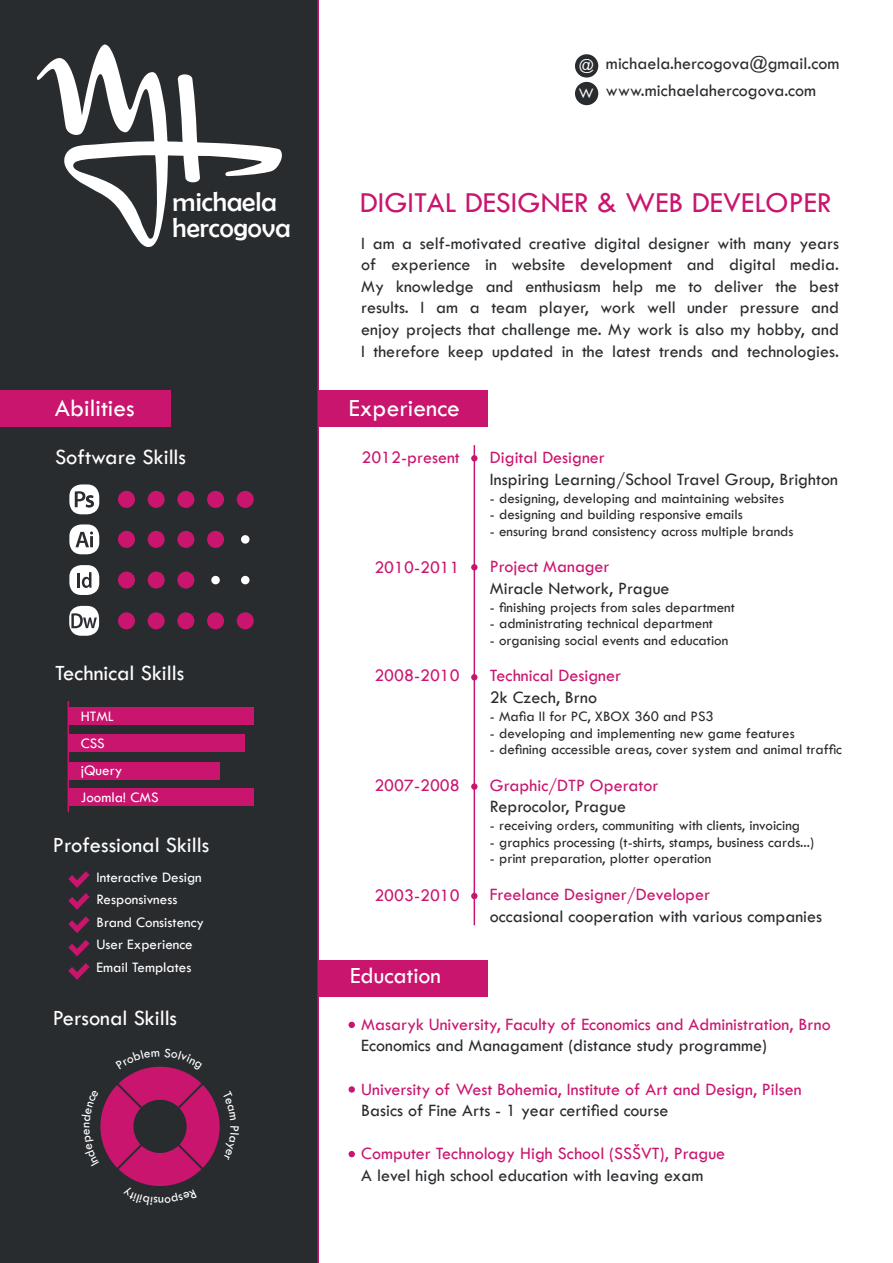
<style>
.page{position:relative;width:893px;height:1263px;background:#fff}
.page>*{position:absolute;margin:0;border:0;box-sizing:border-box;transform-origin:0 0}
.t1{font:30px "Tw Cen";color:#ca156f}
.t2{font:27.45px/25.3px "Berlin Sans FB";color:#fff}
.t3{font:25.5px "Tw Cen";color:#fff}
.t4{font:24px "Tw Cen";color:#fff}
.t5{font:22.5px "Tw Cen";color:#fff}
.t6{font:18px/21.6px "Tw Cen";color:#292c2f}
.t7{font:18px "Tw Cen";color:#ca156f}
.t8{font:18px "Tw Cen";color:#2a2c30}
.t9{font:15px "Tw Cen";color:#292c2f}
.t10{font:15px/22.5px "Tw Cen";color:#fff}
</style>
<div class="page">
<div style="left:317px;top:390px;width:170px;height:37px;background:#ca156f"></div>
<div style="left:317px;top:960px;width:170px;height:36px;background:#ca156f"></div>
<div style="left:0;top:0;width:319px;height:1263px;background:#292c2f"></div>
<div style="left:575px;top:54px;width:23px;height:24px;background:#292c2f;border-radius:50%"></div>
<div style="left:575px;top:82px;width:23px;height:23px;background:#292c2f;border-radius:50%"></div>
<div style="left:0;top:390px;width:170px;height:37px;background:#ca156f"></div>
<svg style="left:68px;top:871px;width:22px;height:39px"></svg>
<svg style="left:68px;top:916px;width:22px;height:17px"></svg>
<svg style="left:68px;top:940px;width:22px;height:16px"></svg>
<svg style="left:68px;top:963px;width:22px;height:17px"></svg>
<div style="left:68px;top:708px;width:186px;height:17px;background:#ca156f"></div>
<div style="left:68px;top:735px;width:177px;height:17px;background:#ca156f"></div>
<div style="left:68px;top:762px;width:151px;height:17px;background:#ca156f"></div>
<div style="left:68px;top:789px;width:186px;height:17px;background:#ca156f"></div>
<hr style="left:68px;top:701px;width:1px;height:111px;background:#ca156f">
<hr style="left:474px;top:445px;width:1px;height:480px;background:#ca156f">
<svg style="left:37px;top:44px;width:245px;height:203px;fill:#292c2f"></svg>
<div style="left:118px;top:491px;width:17px;height:17px;background:#ca156f;border-radius:50%"></div>
<div style="left:118px;top:531px;width:17px;height:17px;background:#ca156f;border-radius:50%"></div>
<div style="left:118px;top:571px;width:17px;height:17px;background:#ca156f;border-radius:50%"></div>
<div style="left:118px;top:612px;width:17px;height:17px;background:#ca156f;border-radius:50%"></div>
<div style="left:148px;top:491px;width:17px;height:17px;background:#ca156f;border-radius:50%"></div>
<div style="left:148px;top:531px;width:17px;height:17px;background:#ca156f;border-radius:50%"></div>
<div style="left:148px;top:571px;width:17px;height:17px;background:#ca156f;border-radius:50%"></div>
<div style="left:148px;top:612px;width:17px;height:17px;background:#ca156f;border-radius:50%"></div>
<div style="left:177px;top:491px;width:17px;height:17px;background:#ca156f;border-radius:50%"></div>
<div style="left:177px;top:531px;width:17px;height:17px;background:#ca156f;border-radius:50%"></div>
<div style="left:177px;top:571px;width:17px;height:17px;background:#ca156f;border-radius:50%"></div>
<div style="left:177px;top:612px;width:17px;height:17px;background:#ca156f;border-radius:50%"></div>
<div style="left:207px;top:491px;width:17px;height:17px;background:#ca156f;border-radius:50%"></div>
<div style="left:207px;top:531px;width:17px;height:17px;background:#ca156f;border-radius:50%"></div>
<div style="left:211px;top:576px;width:9px;height:8px;background:#fff;border-radius:50%"></div>
<div style="left:207px;top:612px;width:17px;height:17px;background:#ca156f;border-radius:50%"></div>
<div style="left:237px;top:491px;width:17px;height:17px;background:#ca156f;border-radius:50%"></div>
<div style="left:241px;top:535px;width:8px;height:9px;background:#fff;border-radius:50%"></div>
<div style="left:241px;top:576px;width:8px;height:8px;background:#fff;border-radius:50%"></div>
<div style="left:237px;top:612px;width:17px;height:17px;background:#ca156f;border-radius:50%"></div>
<svg style="left:471px;top:455px;width:6px;height:6px"></svg>
<svg style="left:471px;top:564px;width:6px;height:6px"></svg>
<svg style="left:471px;top:674px;width:6px;height:6px"></svg>
<div style="left:471px;top:783px;width:6px;height:7px;background:#ca156f;border-radius:50%"></div>
<svg style="left:471px;top:893px;width:6px;height:6px"></svg>
<svg style="left:349px;top:1022px;width:6px;height:6px"></svg>
<div style="left:349px;top:1086px;width:6px;height:7px;background:#ca156f;border-radius:50%"></div>
<svg style="left:349px;top:1151px;width:6px;height:6px"></svg>
<div style="left:69px;top:484px;width:30px;height:30px;background:#fff;border-radius:12px"></div>
<svg style="left:75px;top:491px;width:19px;height:16px"></svg>
<div style="left:69px;top:524px;width:30px;height:30px;background:#fff;border-radius:12px"></div>
<svg style="left:76px;top:531px;width:17px;height:16px"></svg>
<div style="left:69px;top:565px;width:30px;height:30px;background:#fff;border-radius:12px"></div>
<hr style="left:77px;top:573px;width:3px;height:15px;background:#2a2c30">
<svg style="left:82px;top:572px;width:10px;height:16px"></svg>
<div style="left:69px;top:606px;width:30px;height:30px;background:#fff;border-radius:12px"></div>
<svg style="left:71px;top:613px;width:26px;height:15px"></svg>
<svg style="left:81px;top:1048px;width:158px;height:157px;background:#612345"></svg>
<h2 class="t2" style="left:173px;top:189px;width:120px">michaela hercogova</h2>
<p class="t10" style="left:579px;top:54px;width:17px">@</p>
<p class="t8" style="left:606px;top:52px;width:235px">michaela.hercogova@gmail.com</p>
<p class="t10" style="left:579px;top:82px;width:16px">W</p>
<p class="t8" style="left:606px;top:80px;width:212px">www.michaelahercogova.com</p>
<p class="t1" style="left:360px;top:185px;width:474px">DIGITAL DESIGNER &amp; WEB DEVELOPER</p>
<p class="t6" style="left:361px;top:232px;width:479px">I am a self-motivated creative digital designer with many years</p>
<p class="t6" style="left:361px;top:254px;width:479px">of experience in website development and digital media.</p>
<p class="t6" style="left:361px;top:275px;width:479px">My knowledge and enthusiasm help me to deliver the best</p>
<p class="t6" style="left:361px;top:297px;width:479px">results. I am a team player, work well under pressure and</p>
<p class="t6" style="left:361px;top:318px;width:479px">enjoy projects that challenge me. My work is also my hobby, and<br>I therefore keep updated in the latest trends and technologies.</p>
<p class="t3" style="left:55px;top:392px;width:81px">Abilities</p>
<p class="t3" style="left:349px;top:392px;width:113px">Experience</p>
<p class="t5" style="left:55px;top:443px;width:132px">Software Skills</p>
<p class="t5" style="left:55px;top:659px;width:131px">Technical Skills</p>
<p class="t10" style="left:81px;top:705px;width:34px">HTML</p>
<p class="t10" style="left:81px;top:732px;width:26px">CSS</p>
<p class="t10" style="left:81px;top:759px;width:43px">jQuery</p>
<p class="t10" style="left:81px;top:786px;width:79px">Joomla! CMS</p>
<p class="t5" style="left:53px;top:832px;width:158px">Professional Skills</p>
<p class="t10" style="left:97px;top:865px;width:109px">Interactive Design<br>Responsivness<br>Brand Consistency</p>
<p class="t10" style="left:97px;top:933px;width:98px">User Experience</p>
<p class="t10" style="left:97px;top:955px;width:96px">Email Templates</p>
<p class="t7" style="left:361px;top:446px;width:100px">2012-present</p>
<p class="t7" style="left:374px;top:556px;width:87px">2010-2011</p>
<p class="t7" style="left:374px;top:664px;width:87px">2008-2010</p>
<p class="t7" style="left:374px;top:774px;width:87px">2007-2008</p>
<p class="t7" style="left:374px;top:884px;width:87px">2003-2010</p>
<p class="t4" style="left:350px;top:961px;width:93px">Education</p>
<p class="t7" style="left:490px;top:446px;width:117px">Digital Designer</p>
<p class="t6" style="left:490px;top:468px;width:349px">Inspiring Learning/School Travel Group, Brighton</p>
<p class="t9" style="left:490px;top:489px;width:296px">- designing, developing and maintaining websites</p>
<p class="t9" style="left:490px;top:505px;width:254px">- designing and building responsive emails</p>
<p class="t9" style="left:490px;top:522px;width:305px">- ensuring brand consistency across multiple brands</p>
<p class="t7" style="left:490px;top:556px;width:121px">Project Manager</p>
<p class="t6" style="left:490px;top:577px;width:181px">Miracle Network, Prague</p>
<p class="t9" style="left:490px;top:598px;width:246px">- finishing projects from sales department</p>
<p class="t9" style="left:490px;top:615px;width:225px">- administrating technical department</p>
<p class="t9" style="left:490px;top:631px;width:240px">- organising social events and education</p>
<p class="t7" style="left:490px;top:665px;width:133px">Technical Designer</p>
<p class="t6" style="left:490px;top:686px;width:109px">2k Czech, Brno</p>
<p class="t9" style="left:490px;top:707px;width:225px">- Mafia II for PC, XBOX 360 and PS3</p>
<p class="t9" style="left:490px;top:724px;width:306px">- developing and implementing new game features</p>
<p class="t9" style="left:490px;top:740px;width:353px">- defining accessible areas, cover system and animal traffic</p>
<p class="t7" style="left:490px;top:774px;width:170px">Graphic/DTP Operator</p>
<p class="t6" style="left:490px;top:796px;width:138px">Reprocolor, Prague</p>
<p class="t9" style="left:490px;top:816px;width:312px">- receiving orders, communiting with clients, invoicing</p>
<p class="t9" style="left:490px;top:833px;width:326px">- graphics processing (t-shirts, stamps, business cards...)</p>
<p class="t9" style="left:490px;top:849px;width:223px">- print preparation, plotter operation</p>
<p class="t7" style="left:490px;top:883px;width:222px">Freelance Designer/Developer</p>
<p class="t6" style="left:490px;top:905px;width:334px">occasional cooperation with various companies</p>
<p class="t5" style="left:53px;top:1004px;width:126px">Personal Skills</p>
<p class="t7" style="left:361px;top:1013px;width:471px">Masaryk University, Faculty of Economics and Administration, Brno</p>
<p class="t6" style="left:361px;top:1035px;width:407px">Economics and Managament (distance study programme)</p>
<p class="t7" style="left:361px;top:1078px;width:442px">University of West Bohemia, Institute of Art and Design, Pilsen</p>
<p class="t6" style="left:361px;top:1100px;width:309px">Basics of Fine Arts - 1 year certified course</p>
<p class="t7" style="left:361px;top:1143px;width:365px">Computer Technology High School (SSŠVT), Prague</p>
<p class="t6" style="left:361px;top:1164px;width:344px">A level high school education with leaving exam</p>
</div>
